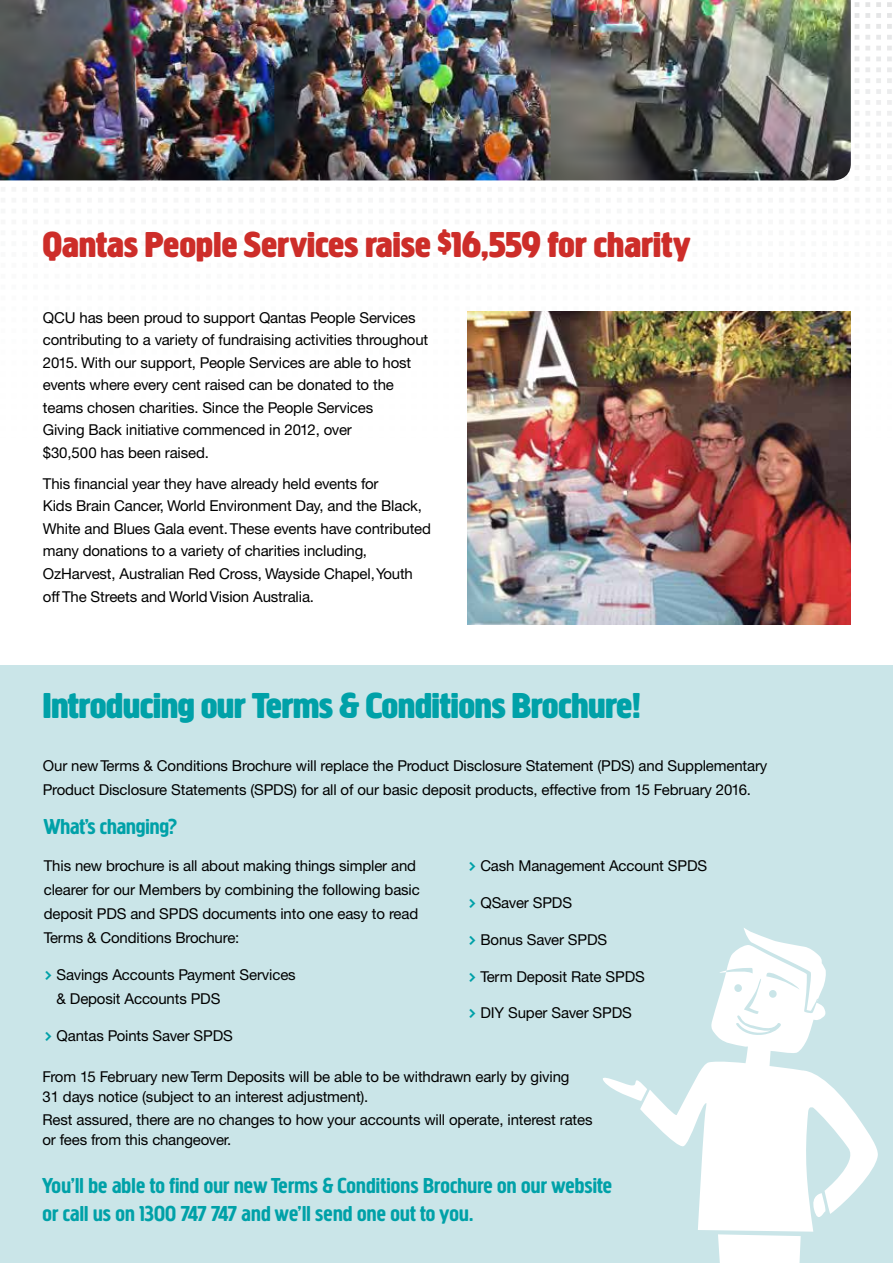
<style>
.page{position:relative;width:893px;height:1263px;background:#fff}
.page>*{position:absolute;margin:0;border:0;box-sizing:border-box;transform-origin:0 0}
.t1{font:700 37.5px "Creighton";letter-spacing:.01em;color:#cd2d29}
.t2{font:700 37.5px "Creighton";color:#00a1a8}
.t3{font:22.5px/27.9px "Creighton";letter-spacing:.01em;color:#00a1a8}
.t4{font:15px/22.5px "Helvetica Neue CE";letter-spacing:-.01em;color:#000}
.s1{font-family:"ARS Maquette";font-weight:700;color:#00a1a8}
</style>
<div class="page">
<div style="left:0;top:665px;width:893px;height:598px;background:#cae5e8"></div>
<img style="left:0;top:0;width:851px;height:180px">
<img style="left:468px;top:311px;width:382px;height:313px">
<svg style="left:603px;top:928px;width:275px;height:335px"></svg>
<h1 class="t1" style="left:43px;top:223px;width:649px">Qantas People Services raise $16,559 for charity</h1>
<p class="t4" style="left:43px;top:306px;width:387px">QCU has been proud to support Qantas People Services contributing to a variety of fundraising activities throughout 2015. With our support, People Services are able to host events where every cent raised can be donated to the teams chosen charities. Since the People Services<br>Giving Back initiative commenced in 2012, over<br>$30,500 has been raised.</p>
<p class="t4" style="left:43px;top:472px;width:390px">This financial year they have already held events for<br>Kids Brain Cancer, World Environment Day, and the Black, White and Blues Gala event. These events have contributed many donations to a variety of charities including, OzHarvest, Australian Red Cross, Wayside Chapel, Youth off The Streets and World Vision Australia.</p>
<h1 class="t2" style="left:43px;top:684px;width:599px">Introducing our Terms &amp; Conditions Brochure!</h1>
<p class="t4" style="left:43px;top:754px;width:726px;line-height:24.2px">Our new Terms &amp; Conditions Brochure will replace the Product Disclosure Statement (PDS) and Supplementary<br>Product Disclosure Statements (SPDS) for all of our basic deposit products, effective from 15 February 2016.</p>
<h2 class="t3" style="left:44px;top:813px;width:135px">What’s changing?</h2>
<p class="t4" style="left:44px;top:854px;width:377px;line-height:24px">This new brochure is all about making things simpler and clearer for our Members by combining the following basic deposit PDS and SPDS documents into one easy to read Terms &amp; Conditions Brochure:</p>
<p class="t4" style="left:57px;top:963px;width:241px;line-height:24px;text-indent:-13px"><span class="s1">&gt;</span> Savings Accounts Payment Services &amp; Deposit Accounts PDS</p>
<p class="t4" style="left:44px;top:1024px;width:191px"><span class="s1">&gt;</span> Qantas Points Saver SPDS</p>
<p class="t4" style="left:468px;top:855px;width:241px"><span class="s1">&gt;</span> Cash Management Account SPDS</p>
<p class="t4" style="left:468px;top:891px;width:106px"><span class="s1">&gt;</span> QSaver SPDS</p>
<p class="t4" style="left:468px;top:928px;width:141px"><span class="s1">&gt;</span> Bonus Saver SPDS</p>
<p class="t4" style="left:468px;top:965px;width:179px"><span class="s1">&gt;</span> Term Deposit Rate SPDS</p>
<p class="t4" style="left:468px;top:1002px;width:166px"><span class="s1">&gt;</span> DIY Super Saver SPDS</p>
<p class="t4" style="left:43px;top:1067px;width:528px;line-height:19.5px">From 15 February new Term Deposits will be able to be withdrawn early by giving<br>31 days notice (subject to an interest adjustment).</p>
<p class="t4" style="left:43px;top:1110px;width:551px;line-height:19.5px">Rest assured, there are no changes to how your accounts will operate, interest rates or fees from this changeover.</p>
<h2 class="t3" style="left:43px;top:1171px;width:571px">You’ll be able to find our new Terms &amp; Conditions Brochure on our website or call us on 1300 747 747 and we’ll send one out to you.</h2>
</div>
